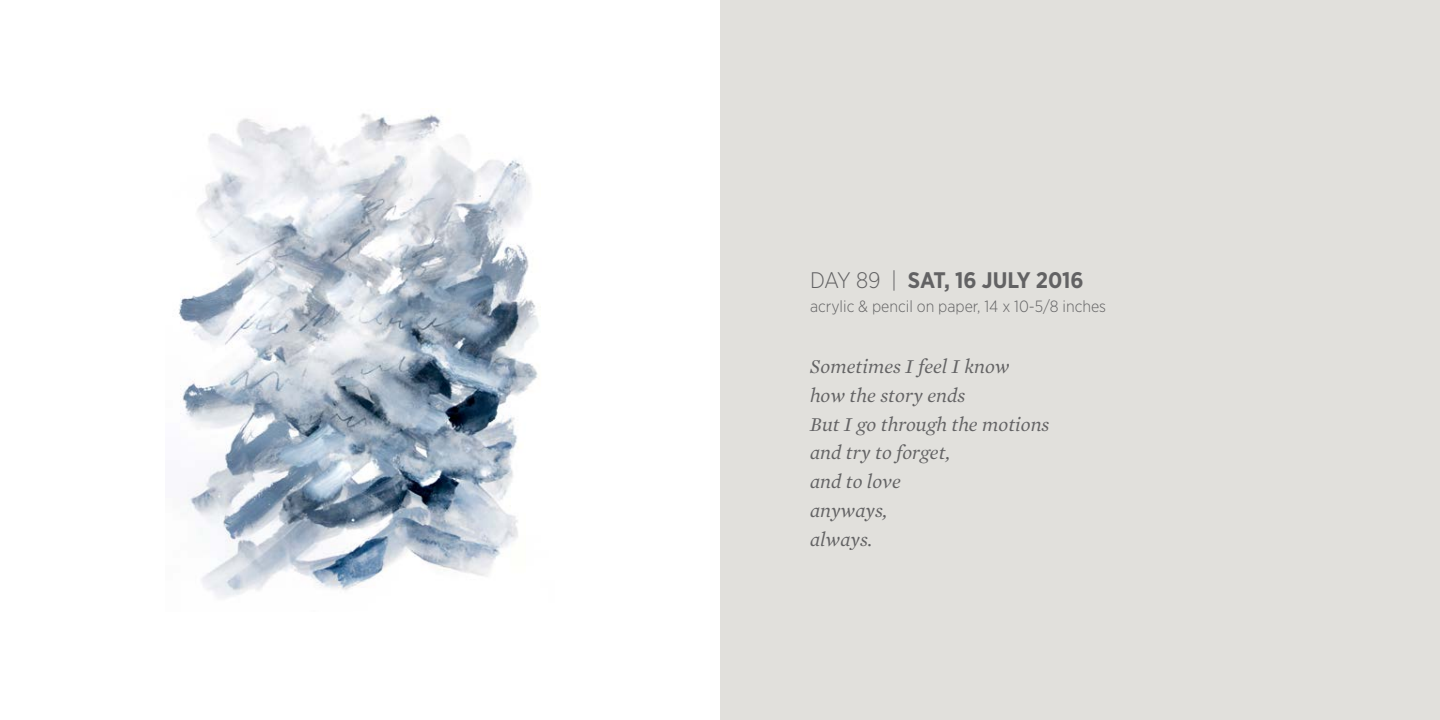
<style>
.page{position:relative;width:1440px;height:720px;background:#fff}
.page>*{position:absolute;margin:0;border:0;box-sizing:border-box;transform-origin:0 0}
.t1{font:700 22.5px "Gotham Narrow";color:#545456}
.t2{font:italic 20px/28.8px "Mercury Text G1";color:#545456}
.t3{font:300 16.25px "Gotham Narrow";color:#545456}
.s1{font-weight:300}
</style>
<div class="page">
<img style="left:178px;top:113px;width:361px;height:485px">
<div style="left:720px;top:0;width:720px;height:720px;background:#e1e0dc"></div>
<p class="t1" style="left:810px;top:266px;width:275px"><span class="s1">DAY 89 |</span> SAT, 16 JULY 2016</p>
<p class="t3" style="left:810px;top:296px;width:298px">acrylic &amp; pencil on paper, 14 x 10-5/8 inches</p>
<p class="t2" style="left:810px;top:351px;width:241px">Sometimes I feel I know how the story ends<br>But I go through the motions and try to forget,<br>and to love<br>anyways,<br>always.</p>
</div>
